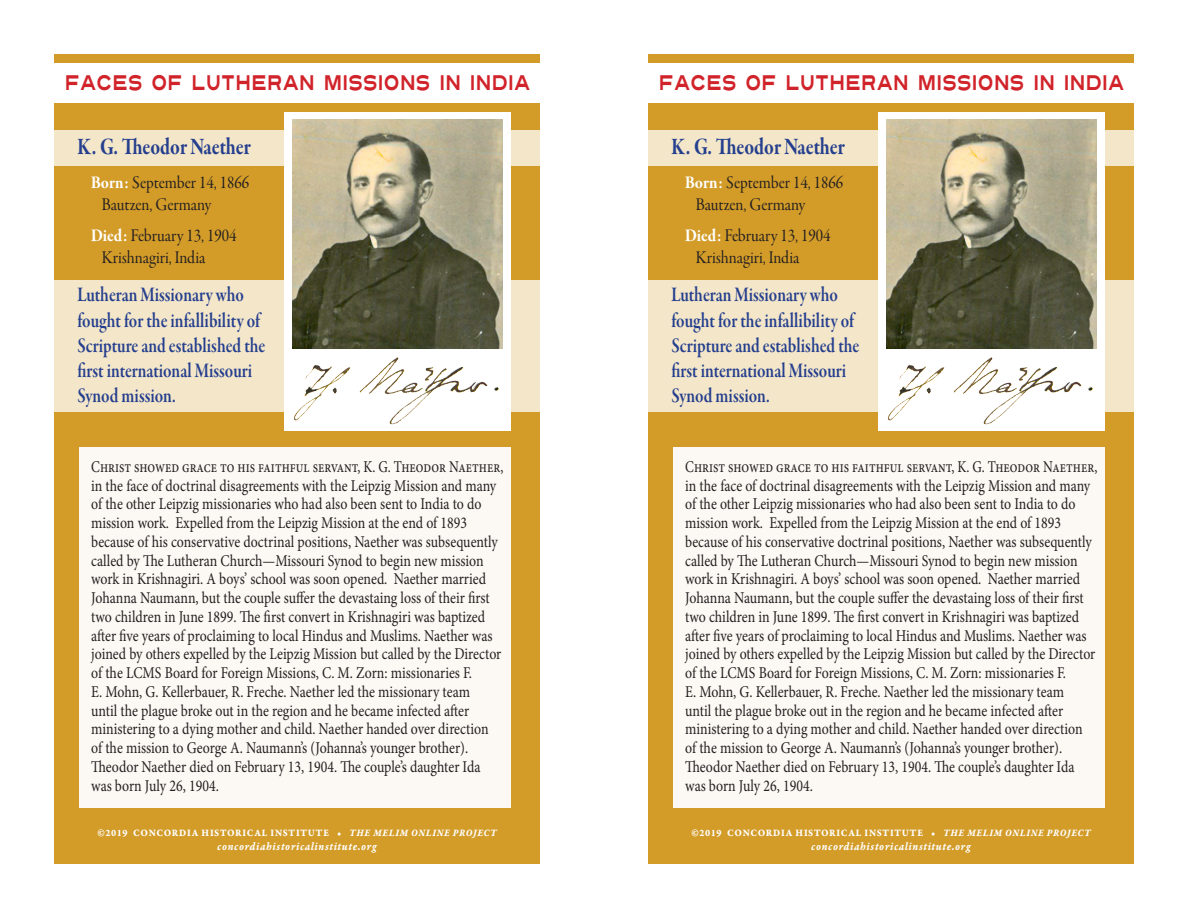
<style>
.page{position:relative;width:1188px;height:918px;background:#fff}
.page>*{position:absolute;margin:0;border:0;box-sizing:border-box;transform-origin:0 0}
.t1{font:24px "Garamond Premr Pro Bd Subh";color:#253f8e;scale:.8 1}
.t2{font:21px/25.2px "Garamond Premr Pro Smbd Subh";color:#253f8e;scale:.81 1}
.t3{font:21px "Turnpike";letter-spacing:.02em;color:#d1232a;scale:.69 1}
.t4{font:18px "Garamond Premr Pro Subh";color:#231f20;scale:.9 1}
.t5{font:16.5px/18.8px "Minion Pro";color:#231f20;scale:.8 1}
.t6{font:12px "Garamond Premr Pro Bd It Capt";letter-spacing:.06em;color:#fff;scale:.9 1}
.t7{font:10.5px "Garamond Premr Pro Bd Capt";letter-spacing:.06em;color:#fff;scale:.9 1}
.s1{font-family:"Garamond Premr Pro Bd Subh";color:#fff}
.s2{font-family:"Garamond Premr Pro Bd It Capt"}
</style>
<div class="page">
<div style="left:54px;top:104px;width:486px;height:760px;background:#d39c29"></div>
<div style="left:54px;top:54px;width:486px;height:9px;background:#d39c29"></div>
<div style="left:54px;top:130px;width:486px;height:36px;background:#f3e6c9"></div>
<div style="left:54px;top:281px;width:486px;height:131px;background:#f3e6c9"></div>
<div style="left:79px;top:447px;width:432px;height:361px;background:#fcf9f4"></div>
<div style="left:284px;top:112px;width:227px;height:319px;background:#fff"></div>
<img style="left:293px;top:120px;width:209px;height:228px">
<img style="left:360px;top:357px;width:37px;height:36px">
<div style="left:648px;top:104px;width:486px;height:760px;background:#d39c29"></div>
<div style="left:648px;top:54px;width:486px;height:9px;background:#d39c29"></div>
<div style="left:648px;top:130px;width:486px;height:36px;background:#f3e6c9"></div>
<div style="left:648px;top:281px;width:486px;height:131px;background:#f3e6c9"></div>
<div style="left:673px;top:447px;width:432px;height:361px;background:#fcf9f4"></div>
<div style="left:878px;top:112px;width:227px;height:319px;background:#fff"></div>
<img style="left:887px;top:120px;width:209px;height:228px">
<img style="left:954px;top:357px;width:37px;height:36px">
<p class="t3" style="left:65px;top:67px;width:676px">FACES OF LUTHERAN MISSIONS IN INDIA</p>
<p class="t1" style="left:77px;top:133px;width:218px">K. G. Theodor Naether</p>
<p class="t4" style="left:91px;top:172px;width:177px"><span class="s1">Born:</span> September 14, 1866</p>
<p class="t4" style="left:102px;top:194px;width:123px">Bautzen, Germany</p>
<p class="t4" style="left:91px;top:225px;width:163px"><span class="s1">Died:</span> February 13, 1904</p>
<p class="t4" style="left:102px;top:247px;width:116px">Krishnagiri, India</p>
<p class="t2" style="left:77px;top:283px;width:234px">Lutheran Missionary who fought for the infallibility of<br>Scripture and established the first international Missouri<br>Synod mission.</p>
<p class="t5" style="left:91px;top:457px;width:517px">Christ showed grace to his faithful servant, K. G. Theodor Naether, in the face of doctrinal disagreements with the Leipzig Mission and many of the other Leipzig missionaries who had also been sent to India to do mission work. Expelled from the Leipzig Mission at the end of 1893 because of his conservative doctrinal positions, Naether was subsequently called by The Lutheran Church—Missouri Synod to begin new mission work in Krishnagiri. A boys’ school was soon opened. Naether married Johanna Naumann, but the couple suffer the devastaing loss of their first two children in June 1899. The first convert in Krishnagiri was baptized after five years of proclaiming to local Hindus and Muslims. Naether was joined by others expelled by the Leipzig Mission but called by the Director of the LCMS Board for Foreign Missions, C. M. Zorn: missionaries F.<br>E. Mohn, G. Kellerbauer, R. Freche. Naether led the missionary team<br>until the plague broke out in the region and he became infected after ministering to a dying mother and child. Naether handed over direction of the mission to George A. Naumann’s (Johanna’s younger brother).<br>Theodor Naether died on February 13, 1904. The couple’s daughter Ida was born July 26, 1904.</p>
<p class="t7" style="left:97px;top:826px;width:445px">©2019 CONCORDIA HISTORICAL INSTITUTE • <span class="s2">THE MELIM ONLINE PROJECT</span></p>
<p class="t6" style="left:217px;top:839px;width:179px">concordiahistoricalinstitute.org</p>
<p class="t3" style="left:659px;top:67px;width:676px">FACES OF LUTHERAN MISSIONS IN INDIA</p>
<p class="t1" style="left:671px;top:133px;width:218px">K. G. Theodor Naether</p>
<p class="t4" style="left:685px;top:172px;width:177px"><span class="s1">Born:</span> September 14, 1866</p>
<p class="t4" style="left:696px;top:194px;width:123px">Bautzen, Germany</p>
<p class="t4" style="left:685px;top:225px;width:163px"><span class="s1">Died:</span> February 13, 1904</p>
<p class="t4" style="left:696px;top:247px;width:116px">Krishnagiri, India</p>
<p class="t2" style="left:671px;top:283px;width:234px">Lutheran Missionary who fought for the infallibility of<br>Scripture and established the first international Missouri<br>Synod mission.</p>
<p class="t5" style="left:685px;top:457px;width:517px">Christ showed grace to his faithful servant, K. G. Theodor Naether, in the face of doctrinal disagreements with the Leipzig Mission and many of the other Leipzig missionaries who had also been sent to India to do mission work. Expelled from the Leipzig Mission at the end of 1893 because of his conservative doctrinal positions, Naether was subsequently called by The Lutheran Church—Missouri Synod to begin new mission work in Krishnagiri. A boys’ school was soon opened. Naether married Johanna Naumann, but the couple suffer the devastaing loss of their first two children in June 1899. The first convert in Krishnagiri was baptized after five years of proclaiming to local Hindus and Muslims. Naether was joined by others expelled by the Leipzig Mission but called by the Director of the LCMS Board for Foreign Missions, C. M. Zorn: missionaries F.<br>E. Mohn, G. Kellerbauer, R. Freche. Naether led the missionary team<br>until the plague broke out in the region and he became infected after ministering to a dying mother and child. Naether handed over direction of the mission to George A. Naumann’s (Johanna’s younger brother).<br>Theodor Naether died on February 13, 1904. The couple’s daughter Ida was born July 26, 1904.</p>
<p class="t7" style="left:691px;top:826px;width:445px">©2019 CONCORDIA HISTORICAL INSTITUTE • <span class="s2">THE MELIM ONLINE PROJECT</span></p>
<p class="t6" style="left:811px;top:839px;width:179px">concordiahistoricalinstitute.org</p>
</div>
